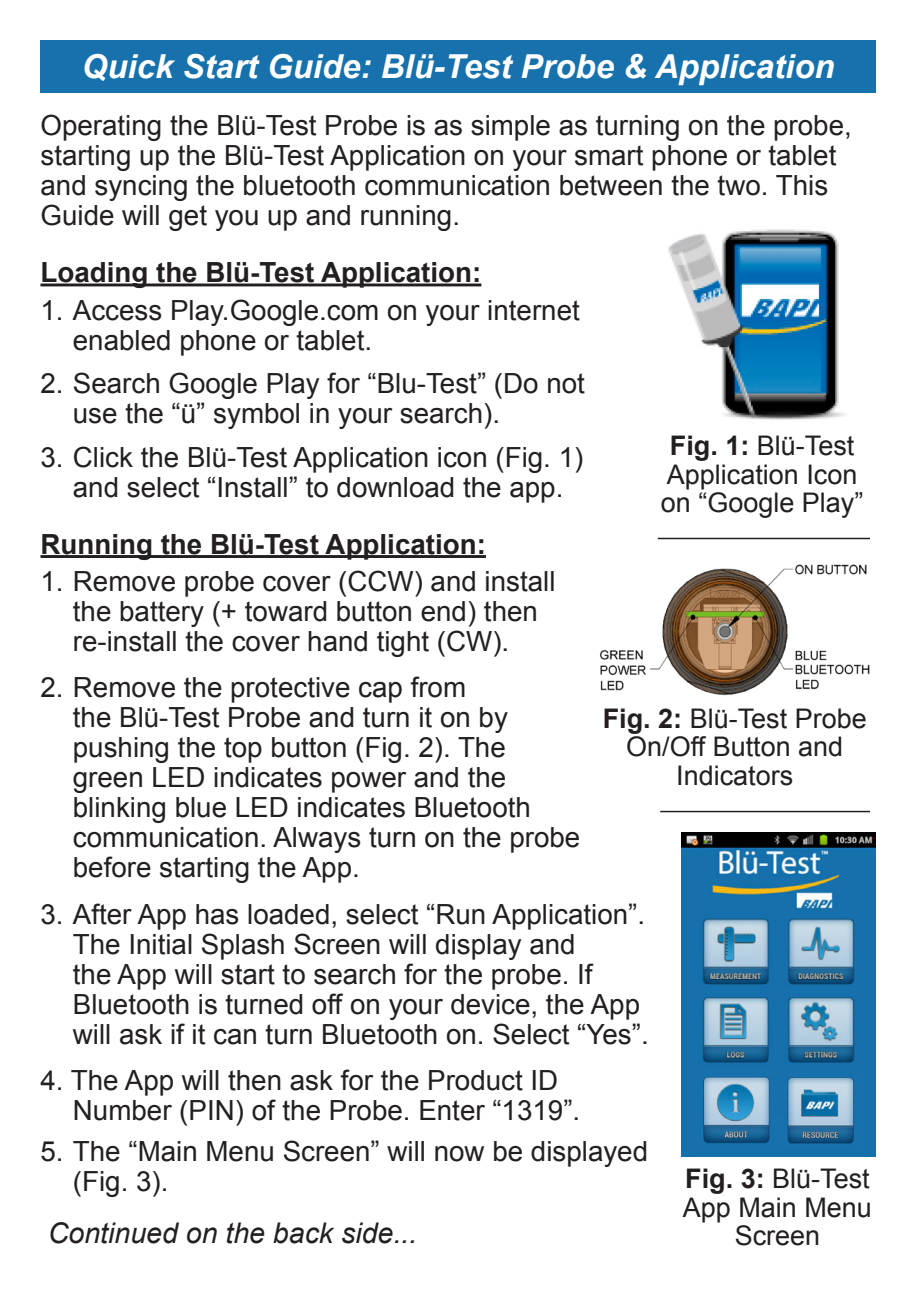
<style>
.page{position:relative;width:918px;height:1296px;background:#fff}
.page>*{position:absolute;margin:0;border:0;box-sizing:border-box;transform-origin:0 0}
.t1{font:italic 700 33px "Arial";color:#fff}
.t2{font:italic 28.5px "Arial";color:#231f20}
.t3{font:27.6px/30px "Arial";color:#231f20}
.t4{font:700 27.6px "Arial";color:#231f20}
.t5{font:27px/28.5px "Arial";color:#231f20;text-align:center}
.s1{font-weight:700}
</style>
<div class="page">
<div style="left:41px;top:40px;width:835px;height:53px;background:#1771ad"></div>
<hr style="left:40px;top:284px;width:441px;height:2px;background:#231f20">
<hr style="left:40px;top:555px;width:446px;height:3px;background:#231f20">
<img style="left:668px;top:229px;width:177px;height:191px">
<img style="left:600px;top:564px;width:270px;height:132px">
<hr style="left:658px;top:538px;width:212px;height:1px;background:#231f20">
<hr style="left:660px;top:811px;width:210px;height:1px;background:#231f20">
<img style="left:682px;top:832px;width:194px;height:325px">
<p class="t1" style="left:82px;top:44px;width:754px">Quick Start Guide: Blü-Test Probe &amp; Application</p>
<p class="t3" style="left:40px;top:111px;width:813px">Operating the Blü-Test Probe is as simple as turning on the probe, starting up the Blü-Test Application on your smart phone or tablet and syncing the bluetooth communication between the two. This Guide will get you up and running.</p>
<p class="t4" style="left:40px;top:254px;width:442px">Loading the Blü-Test Application:</p>
<p class="t3" style="left:73px;top:295px;width:508px;text-indent:-32px">1. Access Play.Google.com on your internet enabled phone or tablet.</p>
<p class="t3" style="left:73px;top:369px;width:514px;text-indent:-32px">2. Search Google Play for “Blu-Test” (Do not use the “ü” symbol in your search).</p>
<p class="t3" style="left:40px;top:442px;width:544px;text-align:center">3. Click the Blü-Test Application icon (Fig. 1) and select “Install” to download the app.</p>
<p class="t4" style="left:40px;top:525px;width:447px">Running the Blü-Test Application:</p>
<p class="t3" style="left:40px;top:567px;width:517px;text-align:center">1. Remove probe cover (CCW) and install the battery (+ toward button end) then re-install the cover hand tight (CW).</p>
<p class="t3" style="left:73px;top:673px;width:509px;text-indent:-32px">2. Remove the protective cap from<br>the Blü-Test Probe and turn it on by pushing the top button (Fig. 2). The green LED indicates power and the blinking blue LED indicates Bluetooth communication. Always turn on the probe before starting the App.</p>
<p class="t3" style="left:73px;top:899px;width:577px;text-indent:-32px">3. After App has loaded, select “Run Application”.<br>The Initial Splash Screen will display and<br>the App will start to search for the probe. If Bluetooth is turned off on your device, the App will ask if it can turn Bluetooth on. Select “Yes”.</p>
<p class="t3" style="left:73px;top:1065px;width:509px;text-indent:-32px">4. The App will then ask for the Product ID<br>Number (PIN) of the Probe. Enter “1319”.</p>
<p class="t3" style="left:73px;top:1136px;width:577px;text-indent:-32px">5. The “Main Menu Screen” will now be displayed (Fig. 3).</p>
<p class="t5" style="left:661px;top:432px;width:204px"><span class="s1">Fig. 1:</span> Blü-Test<br>Application Icon on “Google Play”</p>
<p class="t5" style="left:603px;top:705px;width:266px"><span class="s1">Fig. 2:</span> Blü-Test Probe<br>On/Off Button and<br>Indicators</p>
<p class="t5" style="left:683px;top:1165px;width:191px"><span class="s1">Fig. 3:</span> Blü-Test<br>App Main Menu<br>Screen</p>
<p class="t2" style="left:48px;top:1215px;width:371px">Continued on the back side...</p>
</div>
